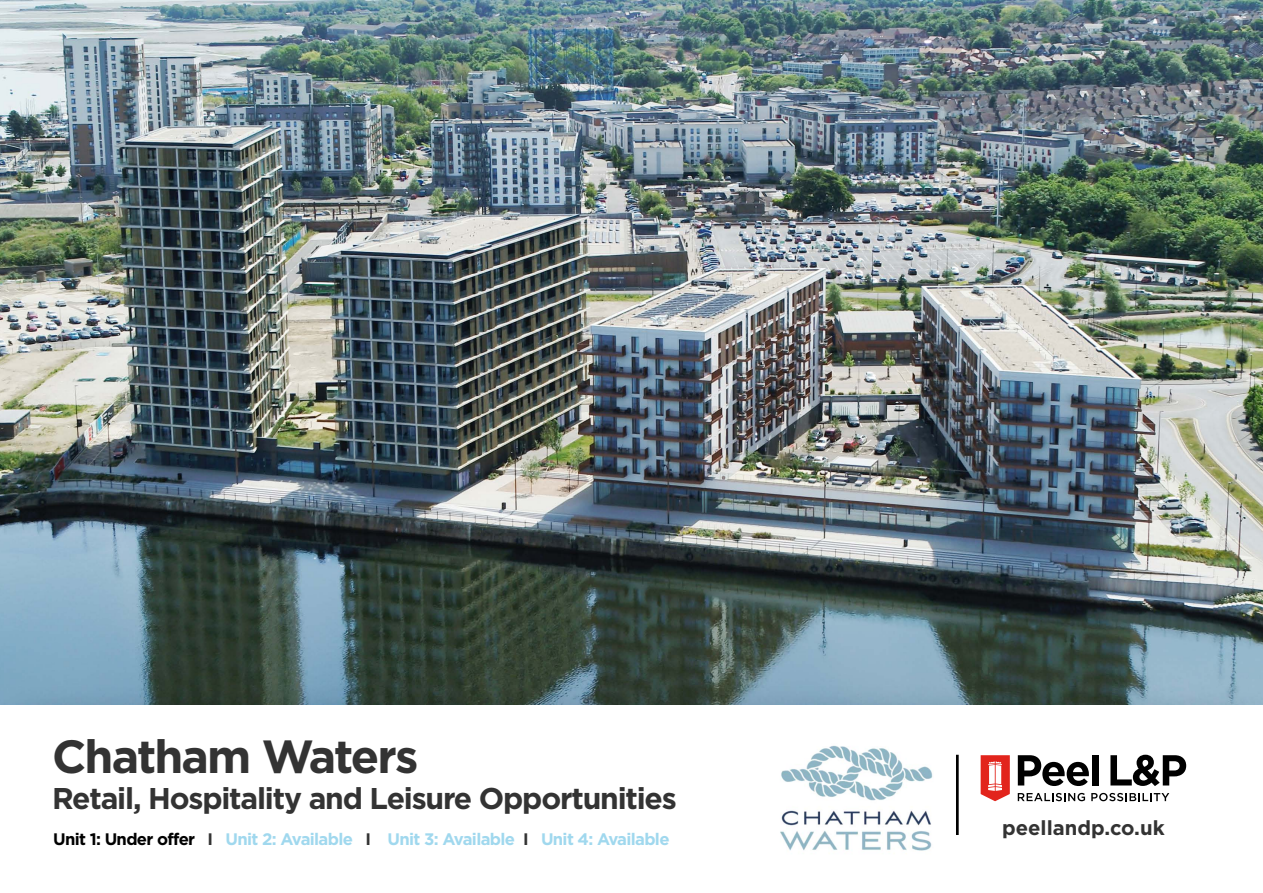
<style>
.page{position:relative;width:1263px;height:893px;background:#fff}
.page>*{position:absolute;margin:0;border:0;box-sizing:border-box;transform-origin:0 0}
.t1{font:700 46.5px "Gotham";letter-spacing:-.04em;color:#333}
.t2{font:700 30px "Gotham";letter-spacing:-.04em;color:#333}
.t3{font:700 20.25px "Gotham";color:#333}
.t4{font:700 16.65px "Gotham";letter-spacing:-.04em;color:#a0d8ee}
.s1{color:#000}
.s2{color:#333}
</style>
<div class="page">
<img style="left:780px;top:745px;width:153px;height:106px">
<svg style="left:1018px;top:755px;width:71px;height:31px"></svg>
<div style="left:1092px;top:755px;width:7px;height:30px;background:#000"></div>
<svg style="left:1110px;top:755px;width:76px;height:31px"></svg>
<svg style="left:1018px;top:793px;width:67px;height:8px"></svg>
<svg style="left:1091px;top:793px;width:78px;height:8px"></svg>
<svg style="left:981px;top:755px;width:29px;height:46px"></svg>
<hr style="left:956px;top:755px;width:3px;height:80px;background:#000">
<img style="left:0;top:0;width:1263px;height:705px">
<h1 class="t1" style="left:52px;top:730px;width:368px">Chatham Waters</h1>
<h2 class="t2" style="left:52px;top:781px;width:626px">Retail, Hospitality and Leisure Opportunities</h2>
<p class="t4" style="left:53px;top:829px;width:618px"><span class="s1">Unit 1: Under offer</span> <span class="s2">I</span> Unit 2: Available <span class="s2">I</span> Unit 3: Available <span class="s2">I</span> Unit 4: Available</p>
<p class="t3" style="left:1002px;top:816px;width:164px">peellandp.co.uk</p>
</div>
